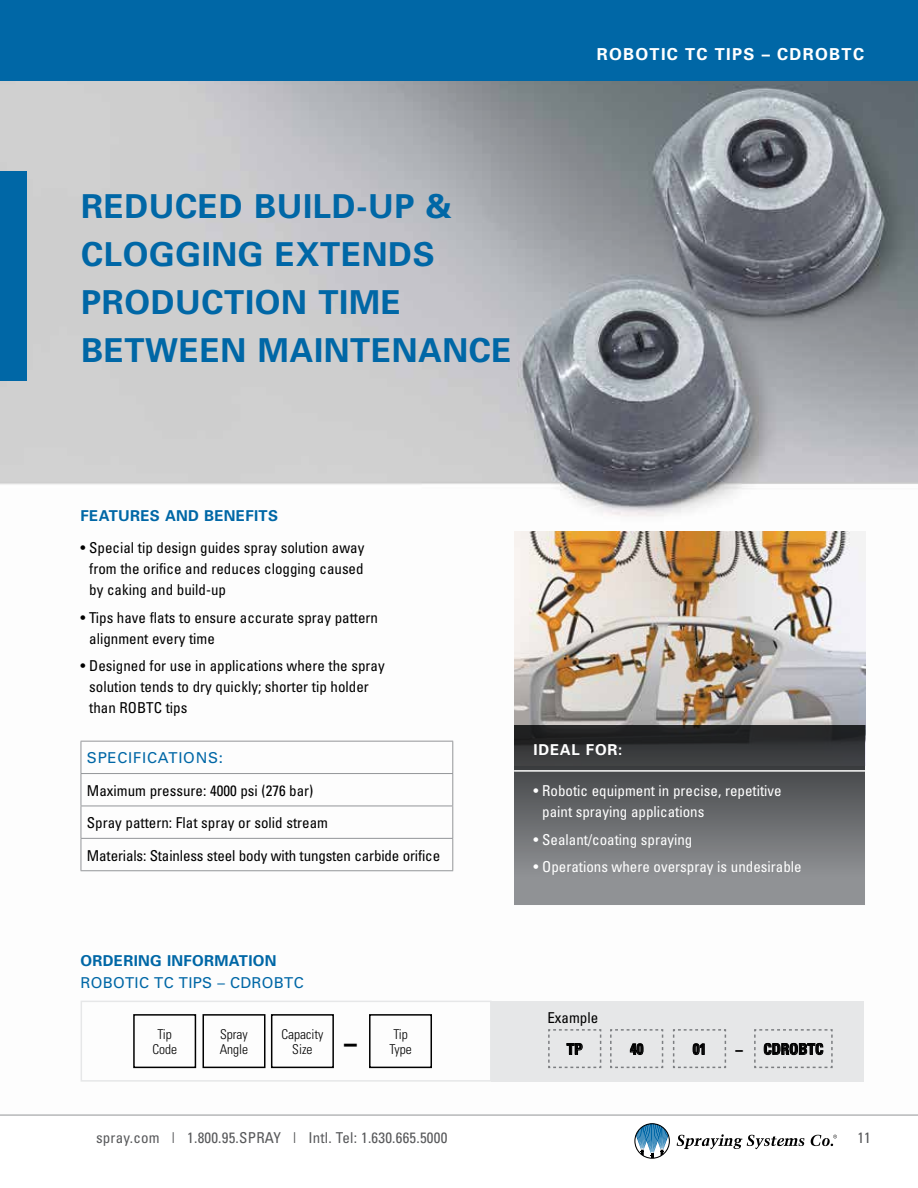
<style>
.page{position:relative;width:918px;height:1188px;background:#fff}
.page>*{position:absolute;margin:0;border:0;box-sizing:border-box;transform-origin:0 0}
.t1{font:700 33px/48px "Univers";letter-spacing:.02em;color:#0067a6}
.t2{font:700 25.5px "Univers";color:#000}
.t3{font:700 16.5px "Univers";letter-spacing:.08em;color:#fff}
.t4{font:condensed 15px/21px "Univers";color:#000}
.t5{font:condensed 15px/21px "Univers";color:#fff}
.t6{font:condensed 15px "Univers";letter-spacing:.015em;color:#58595b}
.t7{font:700 15px "Univers";letter-spacing:.02em;color:#0067a6}
.t8{font:15px "Univers";letter-spacing:.02em;color:#0067a6}
.t9{font:15px "Univers";letter-spacing:.05em;color:#0067a6}
.t10{font:700 condensed 15px "Univers";color:#000}
.t11{font:700 15px "Univers";letter-spacing:.05em;color:#fff}
.t12{font:300 condensed 13.5px/15px "Univers";color:#000}
.s1{font-stretch:normal}
</style>
<div class="page">
<img style="left:0;top:81px;width:918px;height:1034px">
<img style="left:514px;top:532px;width:351px;height:193px">
<svg style="left:514px;top:725px;width:351px;height:180px;background:#626467"></svg>
<hr style="left:514px;top:770px;width:351px;height:2px;background:#fff">
<hr style="left:0;top:1115px;width:918px;height:1px;background:#939598">
<svg style="left:634px;top:1123px;width:36px;height:36px"></svg>
<svg style="left:677px;top:1134px;width:127px;height:15px"></svg>
<svg style="left:811px;top:1135px;width:26px;height:11px"></svg>
<div style="left:0;top:0;width:918px;height:81px;background:#0067a6"></div>
<div style="left:0;top:172px;width:27px;height:209px;background:#0067a6"></div>
<hr style="left:81px;top:741px;width:372px;height:1px;background:#939598">
<hr style="left:81px;top:742px;width:1px;height:31px;background:#939598">
<hr style="left:452px;top:742px;width:1px;height:31px;background:#939598">
<hr style="left:81px;top:773px;width:372px;height:1px;background:#939598">
<hr style="left:81px;top:774px;width:1px;height:32px;background:#939598">
<hr style="left:452px;top:774px;width:1px;height:32px;background:#939598">
<hr style="left:81px;top:806px;width:372px;height:1px;background:#939598">
<hr style="left:81px;top:806px;width:1px;height:32px;background:#939598">
<hr style="left:452px;top:806px;width:1px;height:32px;background:#939598">
<hr style="left:81px;top:838px;width:372px;height:1px;background:#939598">
<hr style="left:81px;top:839px;width:1px;height:31px;background:#939598">
<hr style="left:452px;top:839px;width:1px;height:31px;background:#939598">
<hr style="left:81px;top:870px;width:372px;height:1px;background:#939598">
<div style="left:81px;top:1001px;width:411px;height:81px;border:2px solid #e6e7e8"></div>
<div style="left:491px;top:1001px;width:373px;height:81px;background:#e6e7e8"></div>
<svg style="left:672px;top:1029px;width:55px;height:40px"></svg>
<svg style="left:754px;top:1029px;width:79px;height:40px"></svg>
<svg style="left:610px;top:1029px;width:54px;height:40px"></svg>
<svg style="left:548px;top:1029px;width:54px;height:40px"></svg>
<div style="left:203px;top:1014px;width:62px;height:54px;border:2px solid #000"></div>
<div style="left:133px;top:1014px;width:63px;height:54px;border:2px solid #000"></div>
<div style="left:271px;top:1014px;width:63px;height:54px;border:2px solid #000"></div>
<div style="left:369px;top:1014px;width:63px;height:54px;border:2px solid #000"></div>
<h1 class="t1" style="left:81px;top:181px;width:432px">REDUCED BUILD-UP &amp;<br>CLOGGING EXTENDS<br>PRODUCTION TIME<br>BETWEEN MAINTENANCE</h1>
<p class="t3" style="left:597px;top:44px;width:269px">ROBOTIC TC TIPS – CDROBTC</p>
<p class="t7" style="left:81px;top:506px;width:199px">FEATURES AND BENEFITS</p>
<p class="t4" style="left:89px;top:537px;width:277px;text-align:justify;text-indent:-9px">• Special tip design guides spray solution away from the orifice and reduces clogging caused by caking and build-up</p>
<p class="t4" style="left:89px;top:606px;width:290px;text-indent:-9px">• Tips have flats to ensure accurate spray pattern alignment every time</p>
<p class="t4" style="left:89px;top:655px;width:297px;text-indent:-9px">• Designed for use in applications where the spray solution tends to dry quickly; shorter tip holder than ROBTC tips</p>
<p class="t9" style="left:87px;top:749px;width:138px">SPECIFICATIONS:</p>
<p class="t4" style="left:87px;top:774px;width:355px;line-height:32.4px">Maximum pressure: 4000 psi (276 bar)<br>Spray pattern: Flat spray or solid stream<br>Materials: Stainless steel body with tungsten carbide orifice</p>
<p class="t7" style="left:81px;top:951px;width:197px">ORDERING INFORMATION</p>
<p class="t8" style="left:81px;top:973px;width:225px">ROBOTIC TC TIPS – CDROBTC</p>
<p class="t11" style="left:534px;top:740px;width:90px">IDEAL FOR:</p>
<p class="t5" style="left:542px;top:780px;width:241px;text-indent:-9px">• Robotic equipment in precise, repetitive paint spraying applications</p>
<p class="t5" style="left:534px;top:829px;width:160px">• Sealant/coating spraying</p>
<p class="t5" style="left:534px;top:856px;width:270px">• Operations where overspray is undesirable</p>
<p class="t4" style="left:547px;top:1007px;width:52px">Example</p>
<p class="t12" style="left:152px;top:1026px;width:26px;text-align:center">Tip<br>Code</p>
<p class="t12" style="left:281px;top:1026px;width:43px;text-align:center">Capacity<br>Size</p>
<p class="t12" style="left:389px;top:1026px;width:24px">Tip<br>Type</p>
<p class="t12" style="left:220px;top:1026px;width:30px">Spray<br>Angle</p>
<h2 class="t2" style="left:344px;top:1026px;width:14px">–</h2>
<p class="t10" style="left:567px;top:1040px;width:17px">TP</p>
<p class="t10" style="left:630px;top:1040px;width:15px">40</p>
<p class="t10" style="left:693px;top:1040px;width:15px">01</p>
<p class="t10" style="left:735px;top:1040px;width:89px"><span class="s1">–</span> CDROBTC</p>
<p class="t6" style="left:96px;top:1128px;width:353px">spray.com | 1.800.95.SPRAY | Intl. Tel: 1.630.665.5000</p>
<p class="t6" style="left:857px;top:1128px;width:15px">11</p>
</div>
